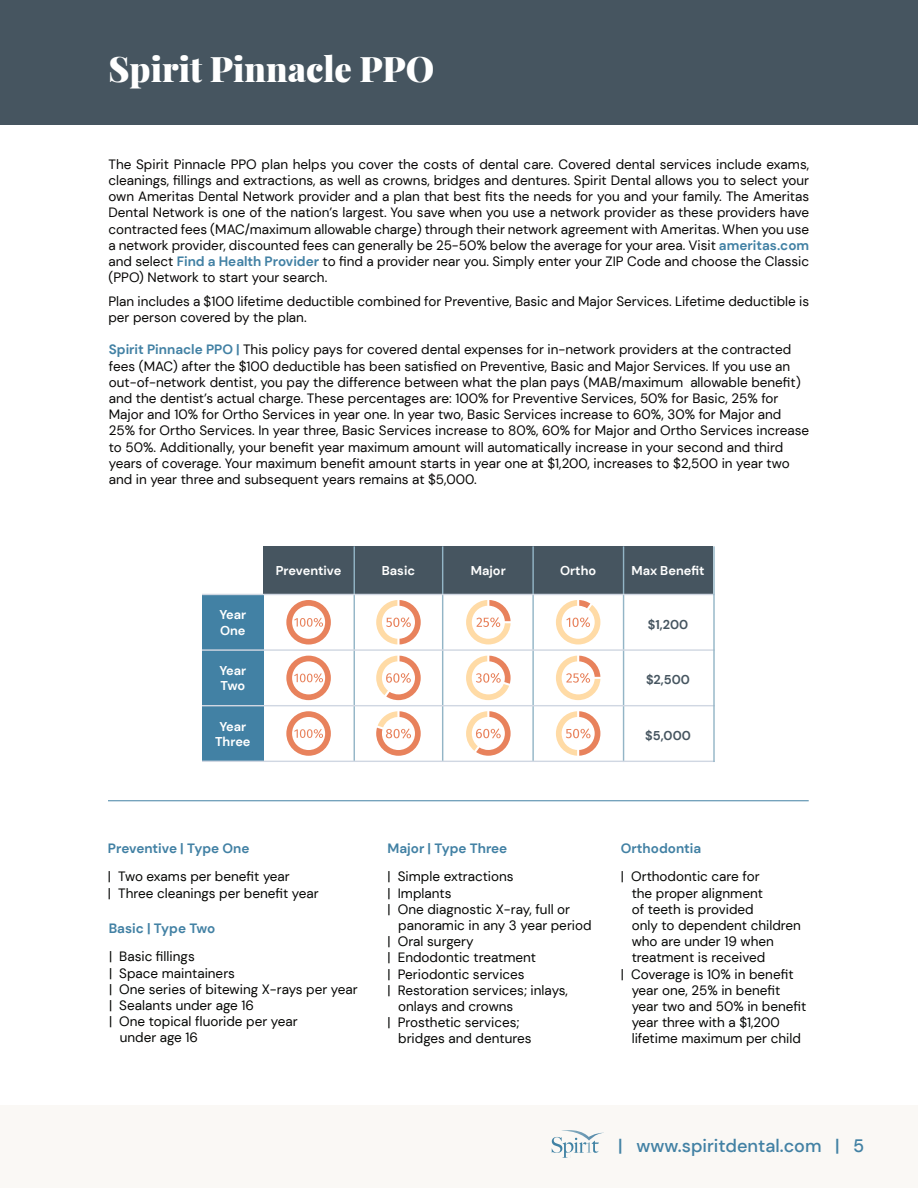
<style>
.page{position:relative;width:918px;height:1188px;background:#fff}
.page>*{position:absolute;margin:0;border:0;box-sizing:border-box;transform-origin:0 0}
.t1{font:900 34.5px "Playfair Display";color:#fff}
.t2{font:500 18px "DM Sans";color:#4281a4}
.t3{font:13.5px/16.2px "DM Sans";color:#070605}
.t4{font:13.5px/16.2px "DM Sans";color:#040503}
.t5{font:700 13.5px "DM Sans";color:#4281a4}
.t6{font:700 12.75px/15.3px "DM Sans";color:#fff}
.t7{font:700 12.75px "DM Sans";color:#465560}
.s1{font-weight:700;color:#4281a4}
</style>
<div class="page">
<div style="left:0;top:0;width:918px;height:124px;background:#465560"></div>
<div style="left:264px;top:547px;width:449px;height:47px;background:#465560"></div>
<hr style="left:354px;top:546px;width:1px;height:215px;background:#93b5c6">
<hr style="left:442px;top:546px;width:1px;height:215px;background:#93b5c6">
<hr style="left:532px;top:546px;width:2px;height:215px;background:#93b5c6">
<hr style="left:623px;top:546px;width:1px;height:216px;background:#93b5c6">
<div style="left:202px;top:595px;width:62px;height:166px;background:#4281a4"></div>
<hr style="left:202px;top:594px;width:513px;height:1px;background:#d0d7e2">
<hr style="left:202px;top:649px;width:513px;height:2px;background:#d0d7e2">
<hr style="left:202px;top:705px;width:513px;height:1px;background:#d0d7e2">
<hr style="left:202px;top:761px;width:513px;height:1px;background:#d0d7e2">
<hr style="left:713px;top:546px;width:2px;height:216px;background:#93b5c6">
<svg style="left:286px;top:600px;width:45px;height:45px"></svg>
<svg style="left:376px;top:711px;width:45px;height:45px"></svg>
<svg style="left:556px;top:600px;width:44px;height:45px"></svg>
<svg style="left:286px;top:656px;width:45px;height:44px"></svg>
<svg style="left:286px;top:711px;width:45px;height:45px"></svg>
<svg style="left:556px;top:656px;width:44px;height:44px"></svg>
<svg style="left:556px;top:711px;width:44px;height:45px"></svg>
<hr style="left:108px;top:800px;width:701px;height:1px;background:#4281a4">
<svg style="left:376px;top:600px;width:45px;height:44px"></svg>
<svg style="left:466px;top:656px;width:45px;height:44px"></svg>
<svg style="left:376px;top:656px;width:45px;height:44px"></svg>
<svg style="left:466px;top:600px;width:45px;height:44px"></svg>
<svg style="left:466px;top:711px;width:45px;height:45px"></svg>
<div style="left:0;top:1105px;width:918px;height:83px;background:#faf8f5"></div>
<svg style="left:552px;top:1130px;width:52px;height:28px"></svg>
<div style="left:571px;top:1154px;width:58px;height:13px;background:#faf8f5"></div>
<p class="t1" style="left:108px;top:42px;width:328px">Spirit Pinnacle PPO</p>
<p class="t3" style="left:108px;top:156px;width:702px;text-align:justify">The Spirit Pinnacle PPO plan helps you cover the costs of dental care. Covered dental services include exams, cleanings, fillings and extractions, as well as crowns, bridges and dentures. Spirit Dental allows you to select your own Ameritas Dental Network provider and a plan that best fits the needs for you and your family. The Ameritas Dental Network is one of the nation’s largest. You save when you use a network provider as these providers have contracted fees (MAC/maximum allowable charge) through their network agreement with Ameritas. When you use a network provider, discounted fees can generally be 25-50% below the average for your area. Visit <span class="s1">ameritas.com </span>and select <span class="s1">Find a Health Provider</span> to find a provider near you. Simply enter your ZIP Code and choose the Classic (PPO) Network to start your search.</p>
<p class="t3" style="left:108px;top:293px;width:702px">Plan includes a $100 lifetime deductible combined for Preventive, Basic and Major Services. Lifetime deductible is per person covered by the plan.</p>
<p class="t3" style="left:109px;top:342px;width:702px"><span class="s1">Spirit Pinnacle PPO |</span> This policy pays for covered dental expenses for in-network providers at the contracted fees (MAC) after the $100 deductible has been satisfied on Preventive, Basic and Major Services. If you use an out-of-network dentist, you pay the difference between what the plan pays (MAB/maximum allowable benefit) and the dentist’s actual charge. These percentages are: 100% for Preventive Services, 50% for Basic, 25% for Major and 10% for Ortho Services in year one. In year two, Basic Services increase to 60%, 30% for Major and 25% for Ortho Services. In year three, Basic Services increase to 80%, 60% for Major and Ortho Services increase to 50%. Additionally, your benefit year maximum amount will automatically increase in your second and third years of coverage. Your maximum benefit amount starts in year one at $1,200, increases to $2,500 in year two and in year three and subsequent years remains at $5,000.</p>
<p class="t6" style="left:219px;top:607px;width:28px">Year<br>One</p>
<p class="t6" style="left:219px;top:663px;width:28px">Year<br>Two</p>
<p class="t6" style="left:215px;top:719px;width:37px;text-align:center">Year<br>Three</p>
<p class="t6" style="left:276px;top:563px;width:67px">Preventive</p>
<p class="t6" style="left:382px;top:563px;width:35px">Basic</p>
<p class="t6" style="left:471px;top:563px;width:36px">Major</p>
<p class="t6" style="left:560px;top:563px;width:38px">Ortho</p>
<p class="t6" style="left:631px;top:563px;width:75px">Max Benefit</p>
<p class="t7" style="left:648px;top:616px;width:42px">$1,200</p>
<p class="t7" style="left:646px;top:672px;width:45px">$2,500</p>
<p class="t7" style="left:645px;top:727px;width:47px">$5,000</p>
<p class="t5" style="left:108px;top:840px;width:143px">Preventive | Type One</p>
<p class="t4" style="left:108px;top:868px;width:183px">| Two exams per benefit year</p>
<p class="t4" style="left:108px;top:885px;width:212px">| Three cleanings per benefit year</p>
<p class="t5" style="left:109px;top:920px;width:108px">Basic | Type Two</p>
<p class="t4" style="left:109px;top:949px;width:87px">| Basic fillings</p>
<p class="t4" style="left:109px;top:965px;width:127px">| Space maintainers</p>
<p class="t4" style="left:109px;top:981px;width:250px">| One series of bitewing X-rays per year</p>
<p class="t4" style="left:109px;top:997px;width:147px">| Sealants under age 16</p>
<p class="t4" style="left:109px;top:1013px;width:190px">| One topical fluoride per year</p>
<p class="t4" style="left:120px;top:1030px;width:80px">under age 16</p>
<p class="t5" style="left:388px;top:840px;width:121px">Major | Type Three</p>
<p class="t4" style="left:388px;top:868px;width:128px">| Simple extractions</p>
<p class="t4" style="left:388px;top:885px;width:65px">| Implants</p>
<p class="t4" style="left:388px;top:901px;width:184px">| One diagnostic X-ray, full or</p>
<p class="t4" style="left:398px;top:917px;width:195px">panoramic in any 3 year period</p>
<p class="t4" style="left:388px;top:933px;width:88px">| Oral surgery</p>
<p class="t4" style="left:388px;top:949px;width:150px">| Endodontic treatment</p>
<p class="t4" style="left:388px;top:966px;width:139px">| Periodontic services</p>
<p class="t4" style="left:388px;top:982px;width:182px">| Restoration services; inlays,</p>
<p class="t4" style="left:398px;top:998px;width:117px">onlays and crowns</p>
<p class="t4" style="left:398px;top:1014px;width:135px;text-indent:-11px">| Prosthetic services; bridges and dentures</p>
<p class="t5" style="left:621px;top:840px;width:82px">Orthodontia</p>
<p class="t4" style="left:621px;top:868px;width:140px">| Orthodontic care for</p>
<p class="t4" style="left:632px;top:885px;width:133px">the proper alignment</p>
<p class="t4" style="left:632px;top:901px;width:123px">of teeth is provided</p>
<p class="t4" style="left:632px;top:917px;width:171px">only to dependent children</p>
<p class="t4" style="left:632px;top:933px;width:144px">who are under 19 when</p>
<p class="t4" style="left:632px;top:949px;width:135px">treatment is received</p>
<p class="t4" style="left:621px;top:966px;width:174px">| Coverage is 10% in benefit</p>
<p class="t4" style="left:632px;top:982px;width:150px">year one, 25% in benefit</p>
<p class="t4" style="left:632px;top:998px;width:176px">year two and 50% in benefit</p>
<p class="t4" style="left:632px;top:1014px;width:150px">year three with a $1,200</p>
<p class="t4" style="left:632px;top:1030px;width:171px">lifetime maximum per child</p>
<h2 class="t2" style="left:618px;top:1134px;width:248px">| www.spiritdental.com | 5</h2>
</div>
